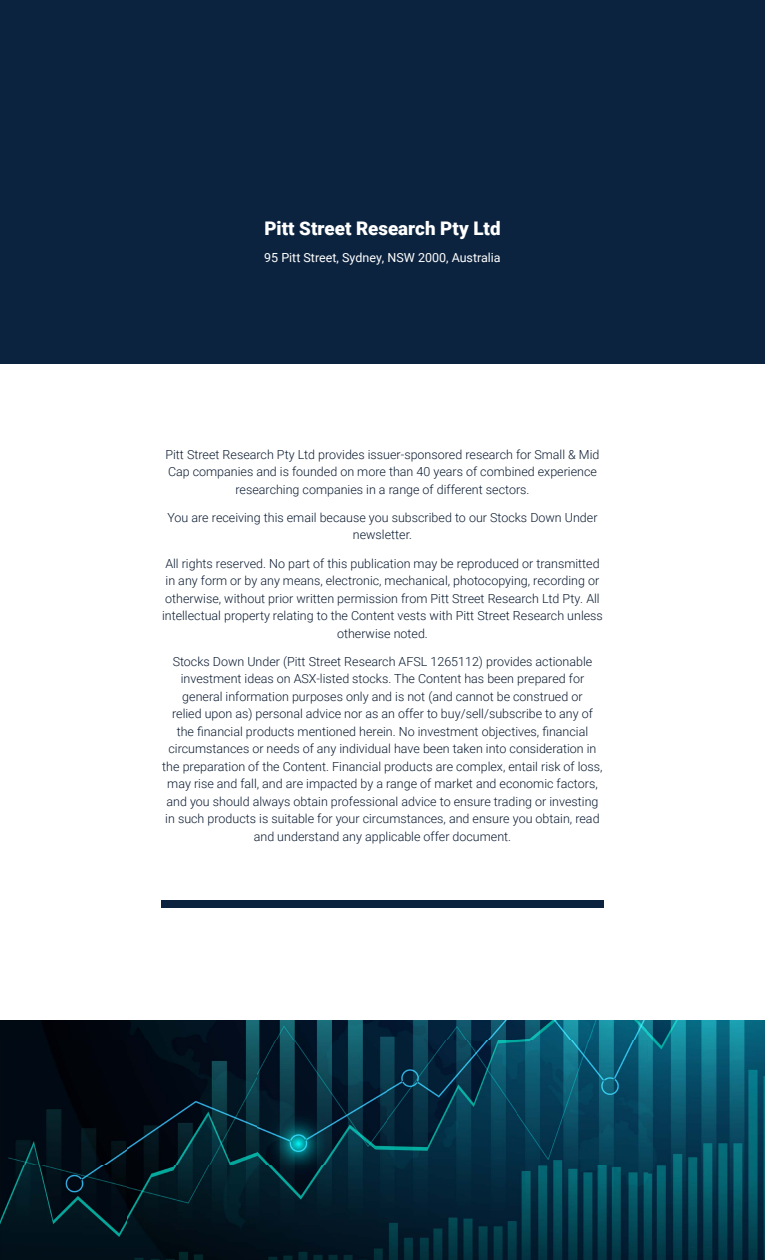
<style>
.page{position:relative;width:765px;height:1260px;background:#fff}
.page>*{position:absolute;margin:0;border:0;box-sizing:border-box;transform-origin:0 0}
.t1{font:900 18.75px "Roboto";color:#fff}
.t2{font:300 12.5px/17.5px "Roboto";color:#0b1b31;text-align:center}
.t3{font:12.5px "Roboto";color:#fff}
</style>
<div class="page">
<div style="left:0;top:0;width:765px;height:363px;background:#0c233f"></div>
<div style="left:161px;top:901px;width:443px;height:7px;background:#0c233f"></div>
<img style="left:0;top:1020px;width:765px;height:240px">
<h1 class="t1" style="left:264px;top:215px;width:238px">Pitt Street Research Pty Ltd</h1>
<p class="t3" style="left:264px;top:249px;width:238px">95 Pitt Street, Sydney, NSW 2000, Australia</p>
<p class="t2" style="left:165px;top:445px;width:436px">Pitt Street Research Pty Ltd provides issuer-sponsored research for Small &amp; Mid<br>Cap companies and is founded on more than 40 years of combined experience researching companies in a range of different sectors.</p>
<p class="t2" style="left:167px;top:508px;width:432px">You are receiving this email because you subscribed to our Stocks Down Under newsletter.</p>
<p class="t2" style="left:162px;top:554px;width:442px">All rights reserved. No part of this publication may be reproduced or transmitted in any form or by any means, electronic, mechanical, photocopying, recording or otherwise, without prior written permission from Pitt Street Research Ltd Pty. All intellectual property relating to the Content vests with Pitt Street Research unless otherwise noted.</p>
<p class="t2" style="left:162px;top:652px;width:442px">Stocks Down Under (Pitt Street Research AFSL 1265112) provides actionable investment ideas on ASX-listed stocks. The Content has been prepared for general information purposes only and is not (and cannot be construed or<br>relied upon as) personal advice nor as an offer to buy/sell/subscribe to any of the financial products mentioned herein. No investment objectives, financial circumstances or needs of any individual have been taken into consideration in the preparation of the Content. Financial products are complex, entail risk of loss, may rise and fall, and are impacted by a range of market and economic factors, and you should always obtain professional advice to ensure trading or investing in such products is suitable for your circumstances, and ensure you obtain, read and understand any applicable offer document.</p>
</div>
